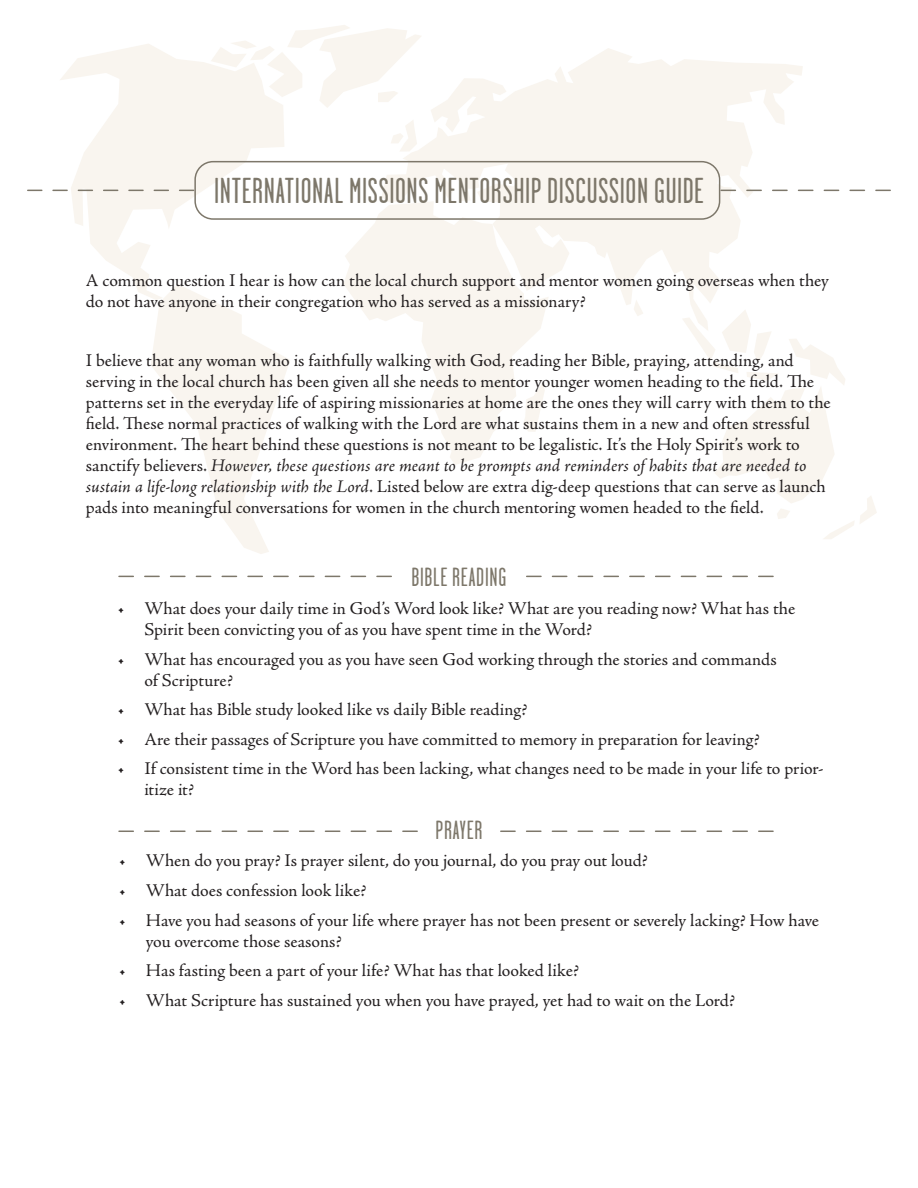
<style>
.page{position:relative;width:918px;height:1188px;background:#fff}
.page>*{position:absolute;margin:0;border:0;box-sizing:border-box;transform-origin:0 0}
.t1{font:36px "Garage Gothic";letter-spacing:.02em;color:#7d776a}
.t2{font:26.25px "Garage Gothic";letter-spacing:.03em;color:#7d776a}
.t3{font:18px/21px "Adobe Jenson Pro";color:#231f20}
.s1{font-style:italic}
</style>
<div class="page">
<svg style="left:151px;top:300px;width:139px;height:254px"></svg>
<svg style="left:59px;top:44px;width:225px;height:256px"></svg>
<svg style="left:211px;top:25px;width:210px;height:83px"></svg>
<svg style="left:382px;top:48px;width:421px;height:261px;fill:#f9f5ef"></svg>
<svg style="left:344px;top:201px;width:205px;height:264px;fill:#f9f5ef"></svg>
<svg style="left:523px;top:382px;width:22px;height:50px"></svg>
<svg style="left:634px;top:300px;width:9px;height:16px"></svg>
<svg style="left:683px;top:309px;width:194px;height:230px"></svg>
<div style="left:194px;top:161px;width:526px;height:59px;border:2px solid #7d776a;border-radius:18px"></div>
<svg style="left:721px;top:190px;width:169px;height:1px"></svg>
<svg style="left:28px;top:190px;width:166px;height:1px"></svg>
<svg style="left:527px;top:576px;width:246px;height:1px"></svg>
<svg style="left:119px;top:576px;width:272px;height:1px"></svg>
<svg style="left:501px;top:831px;width:272px;height:1px"></svg>
<svg style="left:119px;top:831px;width:298px;height:1px"></svg>
<h1 class="t1" style="left:214px;top:172px;width:491px">INTERNATIONAL MISSIONS MENTORSHIP DISCUSSION GUIDE</h1>
<p class="t3" style="left:86px;top:270px;width:745px">A common question I hear is how can the local church support and mentor women going overseas when they do not have anyone in their congregation who has served as a missionary?</p>
<p class="t3" style="left:86px;top:351px;width:746px">I believe that any woman who is faithfully walking with God, reading her Bible, praying, attending, and serving in the local church has been given all she needs to mentor younger women heading to the field. The patterns set in the everyday life of aspiring missionaries at home are the ones they will carry with them to the field. These normal practices of walking with the Lord are what sustains them in a new and often stressful environment. The heart behind these questions is not meant to be legalistic. It’s the Holy Spirit’s work to sanctify believers. <span class="s1">However, these questions are meant to be prompts and reminders of habits that are needed to sustain a life-long relationship with the Lord</span>. Listed below are extra dig-deep questions that can serve as launch pads into meaningful conversations for women in the church mentoring women headed to the field.</p>
<h2 class="t2" style="left:411px;top:564px;width:97px">BIBLE READING</h2>
<p class="t3" style="left:144px;top:598px;width:652px;text-indent:-27px">• What does your daily time in God’s Word look like? What are you reading now? What has the<br>Spirit been convicting you of as you have spent time in the Word?</p>
<p class="t3" style="left:144px;top:649px;width:634px;text-indent:-27px">• What has encouraged you as you have seen God working through the stories and commands of Scripture?</p>
<p class="t3" style="left:117px;top:699px;width:411px">• What has Bible study looked like vs daily Bible reading?</p>
<p class="t3" style="left:117px;top:729px;width:644px">• Are their passages of Scripture you have committed to memory in preparation for leaving?</p>
<p class="t3" style="left:144px;top:759px;width:681px;text-indent:-27px">• If consistent time in the Word has been lacking, what changes need to be made in your life to prior&shy;itize it?</p>
<h2 class="t2" style="left:435px;top:816px;width:49px">PRAYER</h2>
<p class="t3" style="left:119px;top:851px;width:530px">• When do you pray? Is prayer silent, do you journal, do you pray out loud?</p>
<p class="t3" style="left:119px;top:880px;width:249px">• What does confession look like?</p>
<p class="t3" style="left:146px;top:910px;width:675px;text-indent:-27px">• Have you had seasons of your life where prayer has not been present or severely lacking? How have you overcome those seasons?</p>
<p class="t3" style="left:119px;top:960px;width:462px">• Has fasting been a part of your life? What has that looked like?</p>
<p class="t3" style="left:119px;top:990px;width:618px">• What Scripture has sustained you when you have prayed, yet had to wait on the Lord?</p>
</div>
